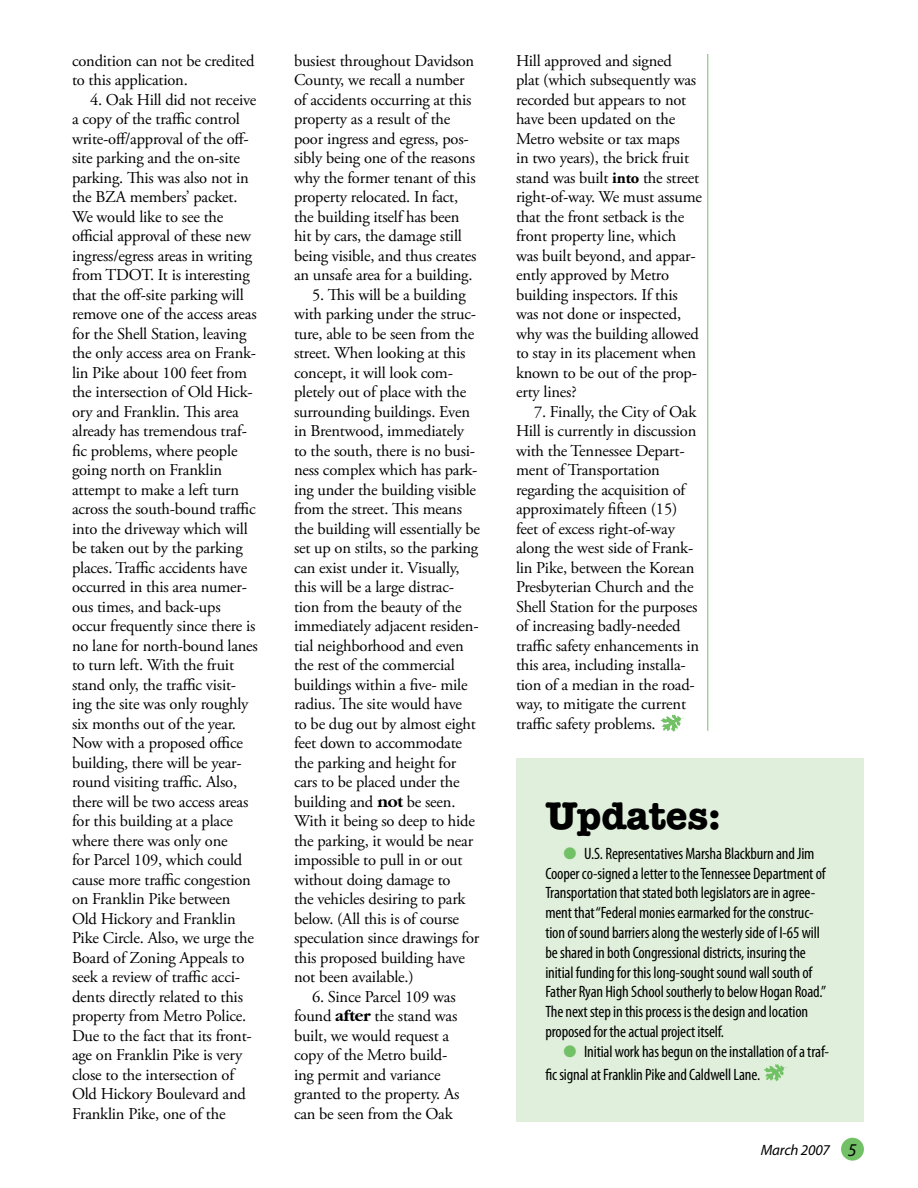
<style>
.page{position:relative;width:918px;height:1188px;background:#fff}
.page>*{position:absolute;margin:0;border:0;box-sizing:border-box;transform-origin:0 0}
.t1{font:700 39px "American Typewriter";letter-spacing:-.01em;color:#000}
.t2{font:16.5px/19.5px "Adobe Garamond Pro";letter-spacing:-.01em;color:#000}
.t3{font:condensed 16.5px/19.8px "Myriad Pro";letter-spacing:-.01em;color:#000}
.t4{font:italic 15px "Myriad Pro";letter-spacing:-.01em;color:#000}
.s1{font-family:"Garamond";font-weight:700}
.s2{font-weight:700}
.s3{color:#73c167}
.s4{font-size:18px}
</style>
<div class="page">
<div style="left:517px;top:758px;width:347px;height:364px;background:#e0efdb"></div>
<div style="left:841px;top:1138px;width:23px;height:23px;background:#73c167;border-radius:50%"></div>
<hr style="left:707px;top:54px;width:1px;height:677px;background:#73c167">
<svg style="left:764px;top:1064px;width:23px;height:17px"></svg>
<svg style="left:660px;top:715px;width:24px;height:17px"></svg>
<p class="t2" style="left:72px;top:52px;width:184px">condition can not be credited to this application.</p>
<p class="t2" style="left:72px;top:91px;width:187px;text-indent:18px">4. Oak Hill did not receive a copy of the traffic control write-off/approval of the off&shy;site parking and the on-site parking. This was also not in the BZA members’ packet.<br>We would like to see the official approval of these new ingress/egress areas in writing from TDOT. It is interesting that the off-site parking will remove one of the access areas for the Shell Station, leaving the only access area on Frank&shy;lin Pike about 100 feet from the intersection of Old Hick&shy;ory and Franklin. This area already has tremendous traf&shy;fic problems, where people going north on Franklin attempt to make a left turn across the south-bound traffic into the driveway which will be taken out by the parking places. Traffic accidents have occurred in this area numer&shy;ous times, and back-ups occur frequently since there is no lane for north-bound lanes to turn left. With the fruit stand only, the traffic visit&shy;ing the site was only roughly six months out of the year.<br>Now with a proposed office building, there will be year&shy;round visiting traffic. Also, there will be two access areas for this building at a place where there was only one<br>for Parcel 109, which could cause more traffic congestion on Franklin Pike between<br>Old Hickory and Franklin<br>Pike Circle. Also, we urge the<br>Board of Zoning Appeals to seek a review of traffic acci&shy;dents directly related to this property from Metro Police.<br>Due to the fact that its front&shy;age on Franklin Pike is very close to the intersection of<br>Old Hickory Boulevard and<br>Franklin Pike, one of the</p>
<p class="t2" style="left:294px;top:52px;width:184px">busiest throughout Davidson<br>County, we recall a number of accidents occurring at this property as a result of the poor ingress and egress, pos&shy;sibly being one of the reasons why the former tenant of this property relocated. In fact, the building itself has been hit by cars, the damage still being visible, and thus creates an unsafe area for a building.</p>
<p class="t2" style="left:294px;top:286px;width:187px;text-indent:18px">5. This will be a building with parking under the struc&shy;ture, able to be seen from the street. When looking at this concept, it will look com&shy;pletely out of place with the surrounding buildings. Even in Brentwood, immediately to the south, there is no busi&shy;ness complex which has park&shy;ing under the building visible from the street. This means the building will essentially be set up on stilts, so the parking can exist under it. Visually, this will be a large distrac&shy;tion from the beauty of the immediately adjacent residen&shy;tial neighborhood and even the rest of the commercial buildings within a five- mile radius. The site would have<br>to be dug out by almost eight feet down to accommodate the parking and height for cars to be placed under the building and <span class="s1">not</span> be seen.<br>With it being so deep to hide the parking, it would be near impossible to pull in or out without doing damage to<br>the vehicles desiring to park below. (All this is of course speculation since drawings for this proposed building have not been available.)</p>
<p class="t2" style="left:294px;top:988px;width:167px;text-indent:18px">6. Since Parcel 109 was found <span class="s1">after</span> the stand was built, we would request a copy of the Metro build&shy;ing permit and variance granted to the property. As can be seen from the Oak</p>
<p class="t2" style="left:516px;top:52px;width:188px">Hill approved and signed<br>plat (which subsequently was recorded but appears to not have been updated on the<br>Metro website or tax maps<br>in two years), the brick fruit stand was built <span class="s2">into</span> the street right-of-way. We must assume that the front setback is the front property line, which was built beyond, and appar&shy;ently approved by Metro building inspectors. If this was not done or inspected, why was the building allowed to stay in its placement when known to be out of the prop&shy;erty lines?</p>
<p class="t2" style="left:516px;top:403px;width:185px;text-indent:18px">7. Finally, the City of Oak<br>Hill is currently in discussion with the Tennessee Depart&shy;ment of Transportation regarding the acquisition of approximately fifteen (15) feet of excess right-of-way along the west side of Frank&shy;lin Pike, between the Korean<br>Presbyterian Church and the<br>Shell Station for the purposes of increasing badly-needed traffic safety enhancements in this area, including installa&shy;tion of a median in the road&shy;way, to mitigate the current traffic safety problems.</p>
<h1 class="t1" style="left:545px;top:792px;width:177px">Updates:</h1>
<p class="t3" style="left:545px;top:844px;width:282px;text-indent:18px"><span class="s3">●</span> U.S. Representatives Marsha Blackburn and Jim Cooper co-signed a letter to the Tennessee Department of Transportation that stated both legislators are in agree&shy;ment that “Federal monies earmarked for the construc&shy;tion of sound barriers along the westerly side of I-65 will be shared in both Congressional districts, insuring the initial funding for this long-sought sound wall south of Father Ryan High School southerly to below Hogan Road.” The next step in this process is the design and location proposed for the actual project itself.</p>
<p class="t3" style="left:545px;top:1040px;width:285px;line-height:23.1px;text-indent:18px"><span class="s3">●</span> Initial work has begun on the installation of a traf&shy;fic signal at Franklin Pike and Caldwell Lane.</p>
<p class="t4" style="left:761px;top:1142px;width:98px">March 2007 <span class="s4">5</span></p>
</div>
